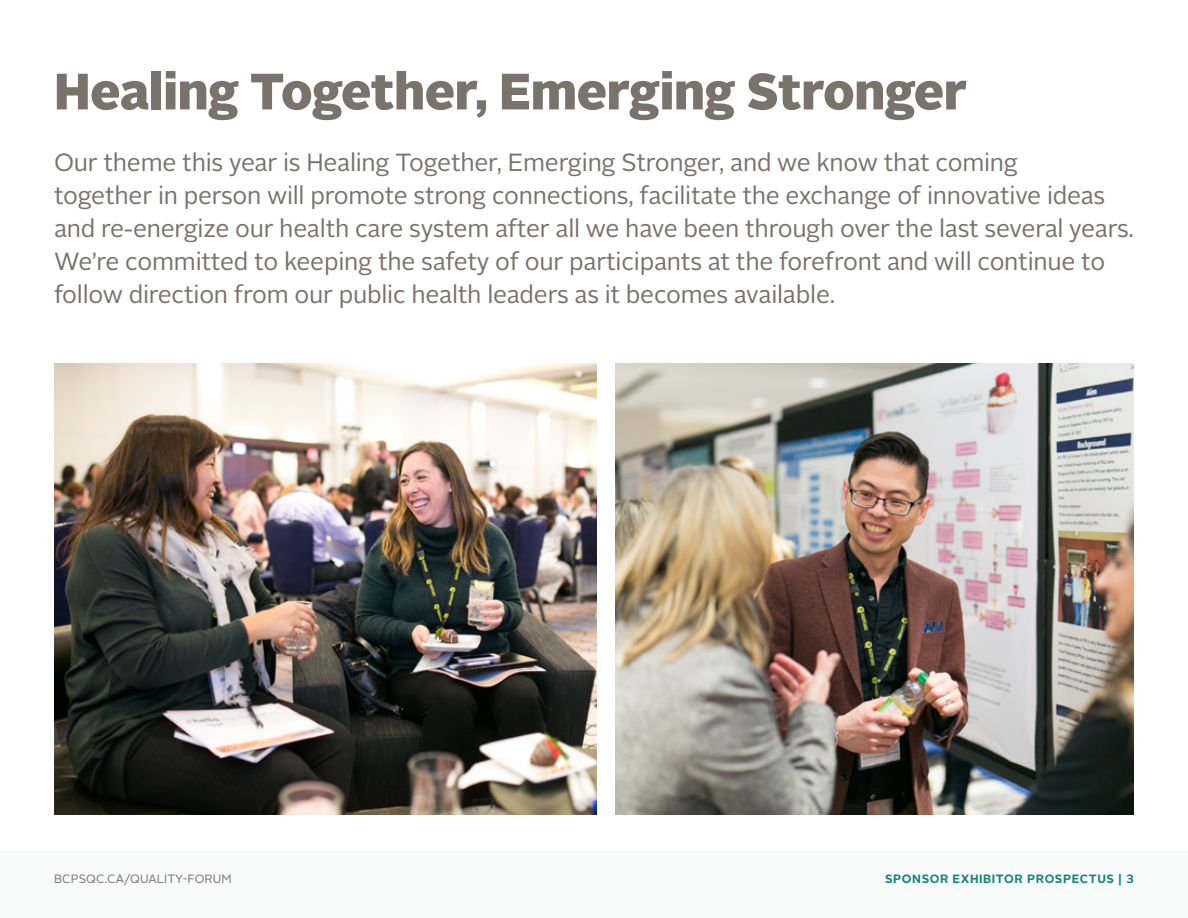
<style>
.page{position:relative;width:1188px;height:918px;background:#fff}
.page>*{position:absolute;margin:0;border:0;box-sizing:border-box;transform-origin:0 0}
.t1{font:900 51px "Alright Sans";letter-spacing:-.01em;color:#7a736c}
.Intro{font:24.75px/33px "Alright Sans";letter-spacing:-.01em;color:#7a736c}
.t2{font:700 12px "Alright Sans";letter-spacing:.05em;color:#138679}
.t3{font:12px "Alright Sans";letter-spacing:.01em;color:#7a736c}
</style>
<div class="page">
<div style="left:0;top:850px;width:1188px;height:68px;background:#f9fafa"></div>
<img style="left:54px;top:363px;width:542px;height:451px">
<img style="left:616px;top:363px;width:518px;height:451px">
<h1 class="t1" style="left:54px;top:55px;width:915px">Healing Together, Emerging Stronger</h1>
<p class="Intro" style="left:54px;top:146px;width:1081px">Our theme this year is Healing Together, Emerging Stronger, and we know that coming<br>together in person will promote strong connections, facilitate the exchange of innovative ideas and re-energize our health care system after all we have been through over the last several years.<br>We’re committed to keeping the safety of our participants at the forefront and will continue to follow direction from our public health leaders as it becomes available.</p>
<p class="t3" style="left:54px;top:871px;width:179px">BCPSQC.CA/QUALITY-FORUM</p>
<p class="t2" style="left:885px;top:870px;width:250px">SPONSOR EXHIBITOR PROSPECTUS | 3</p>
</div>
